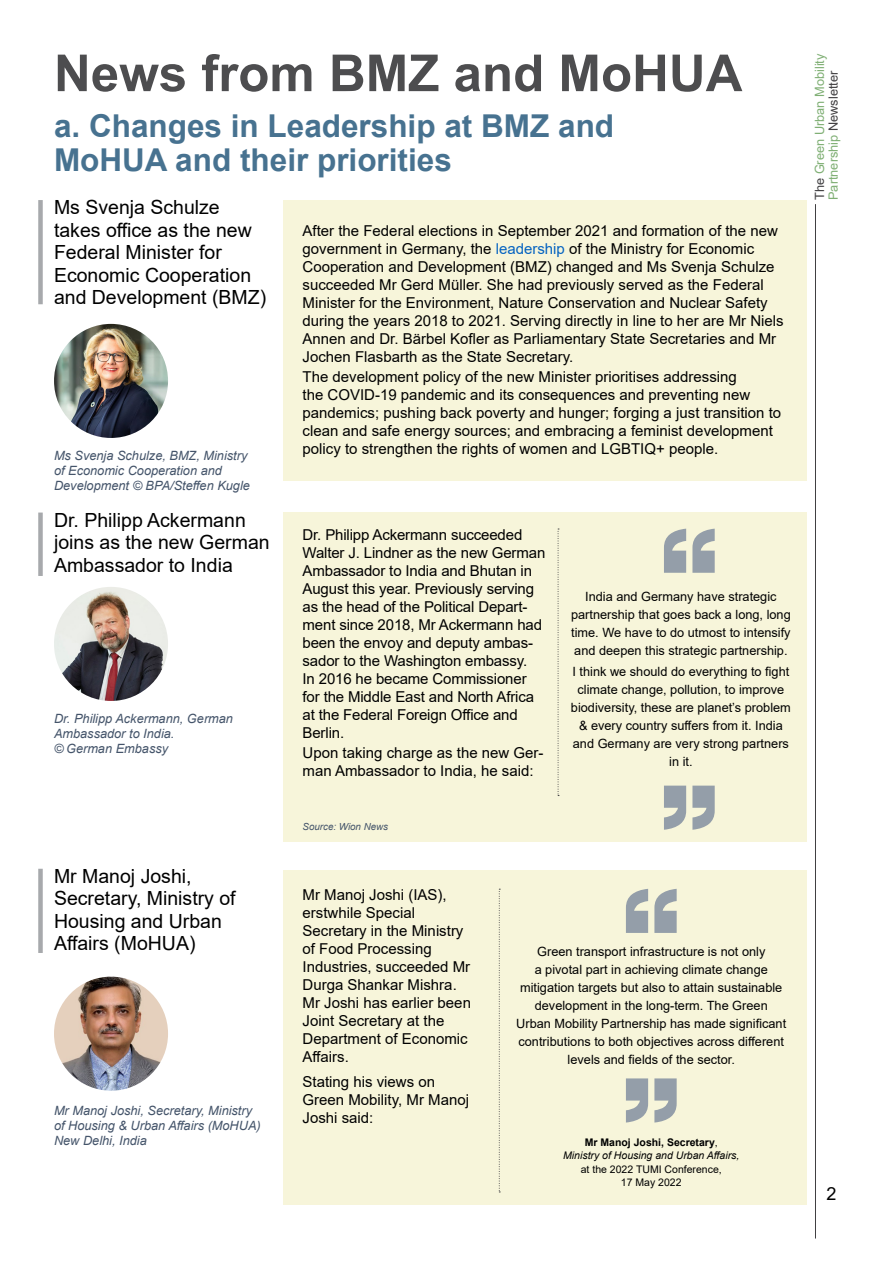
<style>
.page{position:relative;width:893px;height:1263px;background:#fff}
.page>*{position:absolute;margin:0;border:0;box-sizing:border-box;transform-origin:0 0}
.t1{font:700 51px "Arial";color:#4d4d4f}
.t2{font:700 31.5px/34px "Arial";color:#477290}
.t3{font:19.5px/22.5px "Arial";color:#000}
.t4{font:18px "Arial";color:#000}
.t5{font:15px/18px "Arial";color:#000}
.t6{font:12.75px/18px "Arial";color:#000;text-align:center}
.t7{font:italic 12.75px/15px "Arial";color:#44546a}
.t8{font:12.75px/13.8px "Arial";color:#7faf74}
.t9{font:italic 10.5px/13.5px "Arial";color:#000;text-align:center}
.t10{font:10.5px/13.5px "Arial";color:#000;text-align:center}
.t11{font:italic 9.75px "Arial";color:#44546a}
.s1{color:#0563c1}
.s2{font-weight:700;font-style:normal}
.s3{font-style:normal}
.s4{color:#414042}
</style>
<div class="page">
<hr style="left:815px;top:204px;width:1px;height:1034px;background:#414042">
<div style="left:284px;top:870px;width:523px;height:334px;background:#f7f5da"></div>
<img style="left:54px;top:977px;width:114px;height:114px;border-radius:57px">
<svg style="left:499px;top:889px;width:1px;height:303px"></svg>
<svg style="left:626px;top:889px;width:51px;height:44px"></svg>
<svg style="left:626px;top:1078px;width:51px;height:44px"></svg>
<div style="left:284px;top:200px;width:523px;height:281px;background:#f7f5da"></div>
<img style="left:54px;top:324px;width:114px;height:114px;border-radius:57px">
<div style="left:38px;top:200px;width:5px;height:104px;background:#a7a9ac"></div>
<div style="left:38px;top:869px;width:5px;height:84px;background:#a7a9ac"></div>
<div style="left:284px;top:512px;width:523px;height:330px;background:#f7f5da"></div>
<img style="left:54px;top:587px;width:114px;height:114px;border-radius:57px">
<svg style="left:558px;top:529px;width:1px;height:267px"></svg>
<svg style="left:664px;top:529px;width:51px;height:44px"></svg>
<svg style="left:664px;top:786px;width:51px;height:44px"></svg>
<div style="left:38px;top:512px;width:5px;height:64px;background:#a7a9ac"></div>
<h1 class="t1" style="left:54px;top:37px;width:690px">News from BMZ and MoHUA</h1>
<h2 class="t2" style="left:54px;top:109px;width:562px">a. Changes in Leadership at BMZ and<br>MoHUA and their priorities</h2>
<h3 class="t3" style="left:54px;top:196px;width:214px">Ms Svenja Schulze takes office as the new<br>Federal Minister for<br>Economic Cooperation and Development (BMZ)</h3>
<p class="t7" style="left:54px;top:448px;width:197px">Ms Svenja Schulze, BMZ, Ministry of Economic Cooperation and<br>Development © BPA/Steffen Kugle</p>
<h3 class="t3" style="left:54px;top:508px;width:217px">Dr. Philipp Ackermann joins as the new German<br>Ambassador to India</h3>
<p class="t7" style="left:54px;top:711px;width:181px">Dr. Philipp Ackermann, German<br>Ambassador to India.<br>© German Embassy</p>
<h3 class="t3" style="left:54px;top:865px;width:183px">Mr Manoj Joshi,<br>Secretary, Ministry of<br>Housing and Urban<br>Affairs (MoHUA)</h3>
<p class="t7" style="left:54px;top:1103px;width:208px">Mr Manoj Joshi, Secretary, Ministry of Housing &amp; Urban Affairs (MoHUA)<br>New Delhi, India</p>
<p class="t5" style="left:303px;top:222px;width:483px">After the Federal elections in September 2021 and formation of the new government in Germany, the <span class="s1">leadership</span> of the Ministry for Economic Cooperation and Development (BMZ) changed and Ms Svenja Schulze succeeded Mr Gerd Müller. She had previously served as the Federal Minister for the Environment, Nature Conservation and Nuclear Safety during the years 2018 to 2021. Serving directly in line to her are Mr Niels Annen and Dr. Bärbel Kofler as Parliamentary State Secretaries and Mr Jochen Flasbarth as the State Secretary.</p>
<p class="t5" style="left:303px;top:368px;width:480px">The development policy of the new Minister prioritises addressing<br>the COVID-19 pandemic and its consequences and preventing new pandemics; pushing back poverty and hunger; forging a just transition to clean and safe energy sources; and embracing a feminist development policy to strengthen the rights of women and LGBTIQ+ people.</p>
<p class="t5" style="left:303px;top:525px;width:244px">Dr. Philipp Ackermann succeeded<br>Walter J. Lindner as the new German<br>Ambassador to India and Bhutan in<br>August this year. Previously serving as the head of the Political Depart&shy;ment since 2018, Mr Ackermann had been the envoy and deputy ambas&shy;sador to the Washington embassy.<br>In 2016 he became Commissioner for the Middle East and North Africa at the Federal Foreign Office and<br>Berlin.</p>
<p class="t5" style="left:303px;top:743px;width:242px">Upon taking charge as the new Ger&shy;man Ambassador to India, he said:</p>
<p class="t11" style="left:303px;top:820px;width:87px">Source: Wion News</p>
<p class="t6" style="left:571px;top:587px;width:221px">India and Germany have strategic partnership that goes back a long, long time. We have to do utmost to intensify and deepen this strategic partnership.</p>
<p class="t6" style="left:571px;top:662px;width:221px">I think we should do everything to fight climate change, pollution, to improve biodiversity, these are planet’s problem &amp; every country suffers from it. India and Germany are very strong partners in it.</p>
<p class="t5" style="left:303px;top:885px;width:170px">Mr Manoj Joshi (IAS), erstwhile Special<br>Secretary in the Ministry of Food Processing<br>Industries, succeeded Mr<br>Durga Shankar Mishra.<br>Mr Joshi has earlier been<br>Joint Secretary at the<br>Department of Economic<br>Affairs.</p>
<p class="t5" style="left:303px;top:1072px;width:168px">Stating his views on<br>Green Mobility, Mr Manoj<br>Joshi said:</p>
<p class="t6" style="left:516px;top:942px;width:271px">Green transport infrastructure is not only<br>a pivotal part in achieving climate change mitigation targets but also to attain sustainable development in the long-term. The Green Urban Mobility Partnership has made significant contributions to both objectives across different levels and fields of the sector.</p>
<p class="t9" style="left:563px;top:1135px;width:178px"><span class="s2">Mr Manoj Joshi, Secretary</span><span class="s3">,<br></span>Ministry of Housing and Urban Affairs,</p>
<p class="t10" style="left:581px;top:1162px;width:143px">at the 2022 TUMI Conference,<br>17 May 2022</p>
<p class="t8" style="left:813px;top:200px;width:148px;rotate:-90deg"><span class="s4">The</span> Green Urban Mobility<br>Partnership <span class="s4">Newsletter</span></p>
<p class="t4" style="left:826px;top:1181px;width:12px">2</p>
</div>
